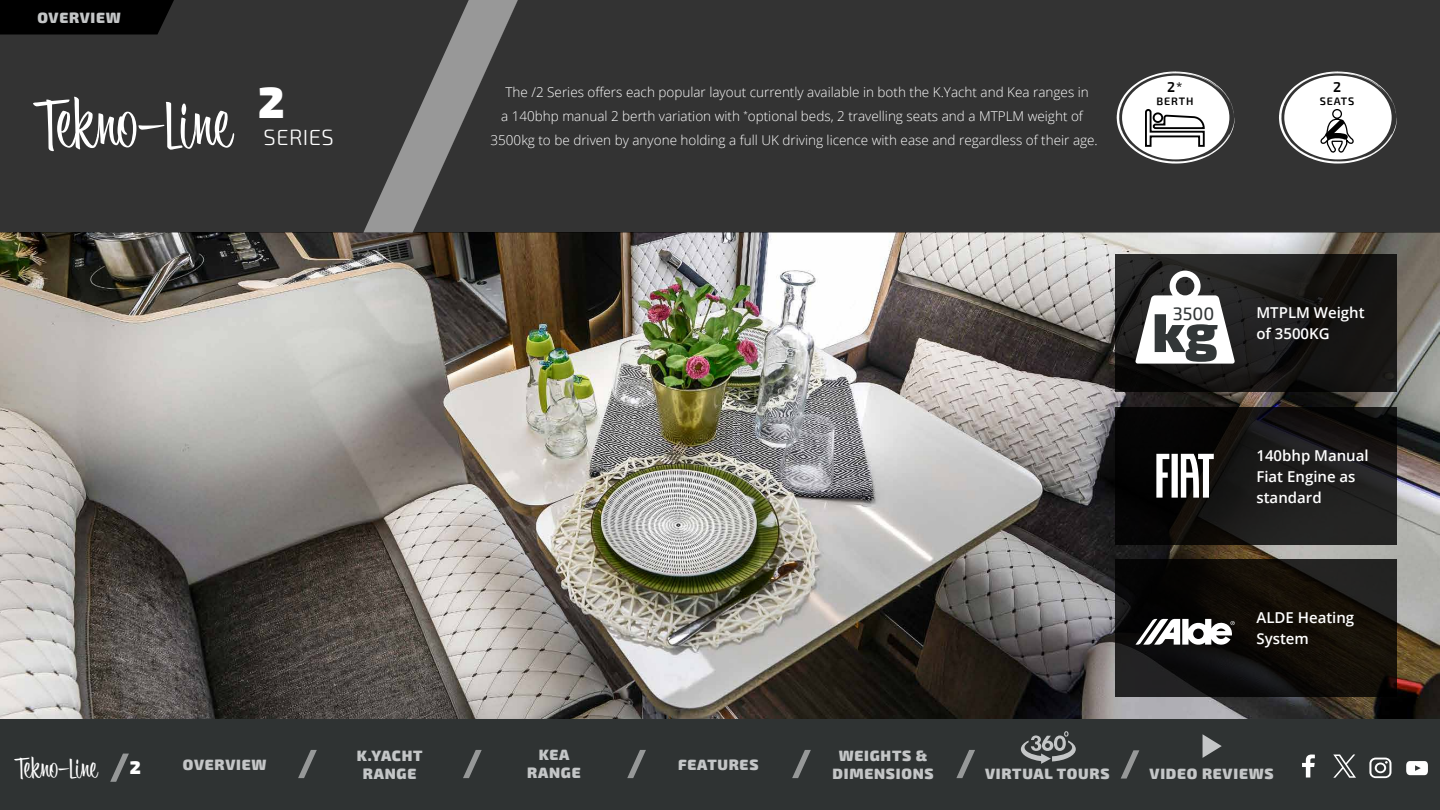
<style>
.page{position:relative;width:1440px;height:810px;background:#fff}
.page>*{position:absolute;margin:0;border:0;box-sizing:border-box;transform-origin:0 0}
.t1{font:70.65px "Bounce Script";color:#fff}
.t2{font:900 54px "Exo 2";color:#323738}
.t3{font:29.55px "Bounce Script";color:#fff}
.t4{font:300 21.9px "Exo 2";letter-spacing:.02em;color:#fff}
.t5{font:500 18px "Exo 2";color:#323738}
.t6{font:900 15px/18px "Exo 2";letter-spacing:.05em;color:#c4c6c7;text-align:center}
.t7{font:600 15px/21px "Open Sans";color:#fff}
.t8{font:600 14.1px "Exo 2";color:#000}
.t9{font:300 13.5px/24px "Open Sans";color:#fff;text-align:center}
.t10{font:600 10.88px "Exo 2";letter-spacing:.08em;color:#000}
.s1{font-family:"Exo 2";font-weight:900;font-size:18.38px}
</style>
<div class="page">
<div style="left:0;top:718px;width:1440px;height:92px;background:#2f3333"></div>
<svg style="left:110px;top:754px;width:19px;height:28px"></svg>
<svg style="left:1406px;top:761px;width:22px;height:14px"></svg>
<svg style="left:1369px;top:758px;width:22px;height:20px"></svg>
<svg style="left:1302px;top:755px;width:13px;height:23px"></svg>
<svg style="left:1333px;top:755px;width:23px;height:23px"></svg>
<svg style="left:1021px;top:731px;width:55px;height:33px"></svg>
<svg style="left:1203px;top:734px;width:19px;height:24px"></svg>
<svg style="left:298px;top:750px;width:19px;height:28px"></svg>
<svg style="left:463px;top:750px;width:19px;height:28px"></svg>
<svg style="left:627px;top:750px;width:19px;height:28px"></svg>
<svg style="left:792px;top:750px;width:19px;height:28px"></svg>
<svg style="left:1121px;top:750px;width:18px;height:29px"></svg>
<svg style="left:956px;top:750px;width:19px;height:28px"></svg>
<img style="left:0;top:232px;width:1440px;height:487px">
<svg style="left:1116px;top:254px;width:281px;height:138px;background:#181716"></svg>
<div style="left:0;top:0;width:363px;height:232px;background:#333"></div>
<svg style="left:363px;top:0;width:49px;height:232px;background:#494949"></svg>
<div style="left:412px;top:0;width:1028px;height:232px;background:#333"></div>
<svg style="left:1116px;top:407px;width:281px;height:138px;background:#141312"></svg>
<svg style="left:1116px;top:559px;width:281px;height:138px;background:#12100c"></svg>
<svg style="left:1135px;top:271px;width:100px;height:93px"></svg>
<svg style="left:1156px;top:454px;width:58px;height:44px"></svg>
<svg style="left:1135px;top:619px;width:100px;height:26px"></svg>
<svg style="left:1117px;top:72px;width:118px;height:92px"></svg>
<svg style="left:1279px;top:72px;width:119px;height:92px"></svg>
<div style="left:0;top:0;width:174px;height:34px;background:#000"></div>
<p class="t6" style="left:37px;top:9px;width:85px">OVERVIEW</p>
<h1 class="t1" style="left:35px;top:84px;width:251px">Tekno-Line <sup>2</sup></h1>
<h3 class="t4" style="left:264px;top:124px;width:72px">SERIES</h3>
<p class="t9" style="left:491px;top:80px;width:609px">The /2 Series offers each popular layout currently available in both the K.Yacht and Kea ranges in<br>a 140bhp manual 2 berth variation with <sup>*</sup>optional beds, 2 travelling seats and a MTPLM weight of<br>3500kg to be driven by anyone holding a full UK driving licence with ease and regardless of their age.</p>
<p class="t8" style="left:1167px;top:79px;width:17px">2*</p>
<p class="t10" style="left:1156px;top:95px;width:39px">BERTH</p>
<p class="t8" style="left:1333px;top:79px;width:10px">2</p>
<p class="t10" style="left:1320px;top:95px;width:36px">SEATS</p>
<h2 class="t2" style="left:1152px;top:300px;width:67px">kg</h2>
<p class="t7" style="left:1256px;top:302px;width:110px">MTPLM Weight of 3500KG</p>
<h3 class="t5" style="left:1173px;top:303px;width:43px">3500</h3>
<p class="t7" style="left:1256px;top:445px;width:114px">140bhp Manual<br>Fiat Engine as standard</p>
<p class="t7" style="left:1256px;top:607px;width:99px">ALDE Heating<br>System</p>
<h3 class="t3" style="left:15px;top:751px;width:127px">Tekno-Line <span class="s1">2</span></h3>
<p class="t6" style="left:183px;top:756px;width:85px">OVERVIEW</p>
<p class="t6" style="left:357px;top:747px;width:67px">K.YACHT<br>RANGE</p>
<p class="t6" style="left:527px;top:746px;width:55px">KEA<br>RANGE</p>
<p class="t6" style="left:678px;top:756px;width:82px">FEATURES</p>
<p class="t6" style="left:833px;top:747px;width:103px">WEIGHTS &amp;<br>DIMENSIONS</p>
<p class="t6" style="left:985px;top:765px;width:126px">VIRTUAL TOURS</p>
<p class="t6" style="left:1150px;top:765px;width:126px">VIDEO REVIEWS</p>
</div>
